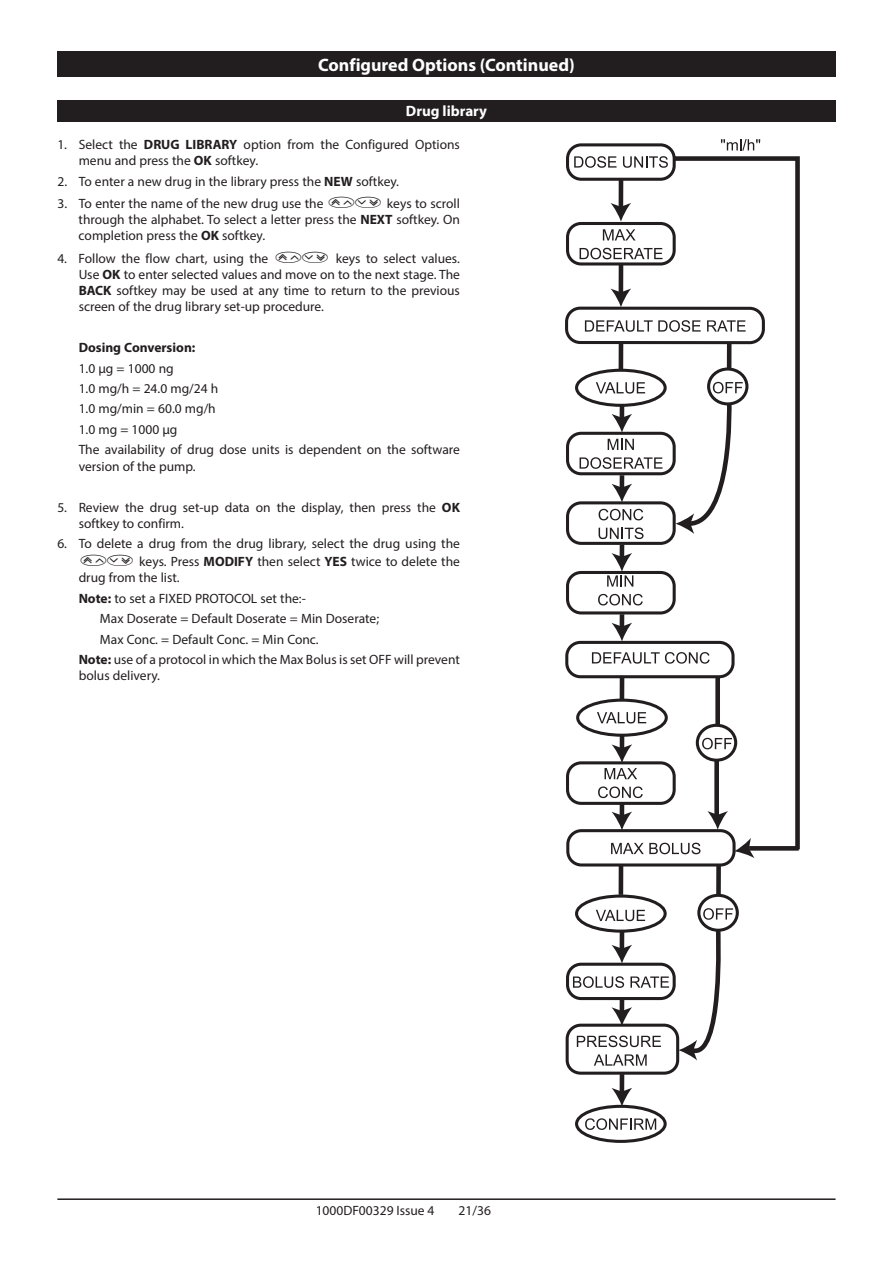
<style>
.page{position:relative;width:893px;height:1263px;background:#fff}
.page>*{position:absolute;margin:0;border:0;box-sizing:border-box;transform-origin:0 0}
.t1{font:700 18px "Myriad Pro";color:#fff}
.t2{font:700 15px "Myriad Pro";color:#fff}
.t3{font:13.5px/16.2px "Myriad Pro";color:#221e1f}
.t4{font:700 13.5px "Myriad Pro";color:#221e1f}
.s1{font-weight:700}
.s2{font-family:"SPASENA";font-size:15px}
</style>
<div class="page">
<hr style="left:57px;top:1198px;width:779px;height:2px;background:#221e1f">
<div style="left:57px;top:51px;width:779px;height:26px;background:#221e1f"></div>
<div style="left:57px;top:100px;width:779px;height:21px;background:#221e1f"></div>
<svg style="left:574px;top:156px;width:42px;height:12px"></svg>
<svg style="left:623px;top:156px;width:45px;height:12px"></svg>
<div style="left:566px;top:143px;width:110px;height:38px;border:3px solid #221e1f;border-radius:14px"></div>
<svg style="left:585px;top:320px;width:85px;height:12px"></svg>
<div style="left:565px;top:307px;width:200px;height:37px;border:3px solid #221e1f;border-radius:14px"></div>
<svg style="left:678px;top:926px;width:43px;height:135px"></svg>
<hr style="left:619px;top:264px;width:4px;height:30px;background:#221e1f">
<svg style="left:610px;top:288px;width:21px;height:19px"></svg>
<svg style="left:573px;top:976px;width:51px;height:12px"></svg>
<svg style="left:630px;top:976px;width:39px;height:12px"></svg>
<div style="left:566px;top:963px;width:110px;height:37px;border:3px solid #221e1f;border-radius:14px"></div>
<svg style="left:611px;top:843px;width:59px;height:11px"></svg>
<div style="left:566px;top:829px;width:170px;height:37px;border:3px solid #221e1f;border-radius:14px"></div>
<svg style="left:577px;top:1035px;width:84px;height:12px"></svg>
<svg style="left:594px;top:1054px;width:53px;height:12px"></svg>
<div style="left:566px;top:1024px;width:113px;height:51px;border:3px solid #221e1f;border-radius:14px"></div>
<svg style="left:608px;top:439px;width:26px;height:11px"></svg>
<svg style="left:580px;top:457px;width:82px;height:12px"></svg>
<div style="left:566px;top:432px;width:110px;height:43px;border:3px solid #221e1f;border-radius:14px"></div>
<svg style="left:603px;top:229px;width:32px;height:11px"></svg>
<svg style="left:580px;top:248px;width:82px;height:11px"></svg>
<div style="left:566px;top:222px;width:110px;height:43px;border:3px solid #221e1f;border-radius:14px"></div>
<svg style="left:599px;top:509px;width:44px;height:11px"></svg>
<svg style="left:599px;top:527px;width:44px;height:12px"></svg>
<div style="left:566px;top:501px;width:110px;height:44px;border:3px solid #221e1f;border-radius:14px"></div>
<svg style="left:598px;top:594px;width:45px;height:11px"></svg>
<div style="left:566px;top:761px;width:110px;height:44px;border:3px solid #221e1f;border-radius:14px"></div>
<svg style="left:598px;top:786px;width:45px;height:12px"></svg>
<div style="left:566px;top:571px;width:110px;height:43px;border:3px solid #221e1f;border-radius:14px"></div>
<hr style="left:619px;top:179px;width:4px;height:29px;background:#221e1f">
<svg style="left:610px;top:203px;width:21px;height:18px"></svg>
<div style="left:697px;top:894px;width:42px;height:38px;border:3px solid #221e1f;border-radius:50%"></div>
<svg style="left:703px;top:908px;width:30px;height:12px"></svg>
<div style="left:716px;top:866px;width:5px;height:29px;background:#221e1f"></div>
<hr style="left:619px;top:343px;width:4px;height:26px;background:#221e1f">
<hr style="left:620px;top:405px;width:4px;height:14px;background:#221e1f">
<svg style="left:611px;top:414px;width:21px;height:18px"></svg>
<hr style="left:620px;top:475px;width:4px;height:14px;background:#221e1f">
<svg style="left:611px;top:484px;width:21px;height:18px"></svg>
<hr style="left:620px;top:544px;width:4px;height:14px;background:#221e1f">
<svg style="left:607px;top:553px;width:26px;height:34px"></svg>
<hr style="left:620px;top:614px;width:4px;height:14px;background:#221e1f">
<svg style="left:611px;top:623px;width:21px;height:18px"></svg>
<hr style="left:620px;top:803px;width:4px;height:14px;background:#221e1f">
<svg style="left:611px;top:812px;width:21px;height:18px"></svg>
<hr style="left:620px;top:999px;width:4px;height:14px;background:#221e1f">
<svg style="left:611px;top:1007px;width:21px;height:19px"></svg>
<hr style="left:620px;top:931px;width:4px;height:19px;background:#221e1f">
<svg style="left:611px;top:945px;width:21px;height:18px"></svg>
<svg style="left:585px;top:1118px;width:71px;height:12px"></svg>
<hr style="left:620px;top:1074px;width:4px;height:19px;background:#221e1f">
<svg style="left:611px;top:1088px;width:21px;height:18px"></svg>
<div style="left:575px;top:369px;width:92px;height:38px;border:3px solid #221e1f;border-radius:50%"></div>
<svg style="left:596px;top:382px;width:49px;height:12px"></svg>
<hr style="left:619px;top:865px;width:4px;height:30px;background:#221e1f">
<div style="left:575px;top:894px;width:92px;height:39px;border:3px solid #221e1f;border-radius:50%"></div>
<div style="left:575px;top:1105px;width:92px;height:38px;border:3px solid #221e1f;border-radius:50%"></div>
<svg style="left:596px;top:910px;width:49px;height:11px"></svg>
<svg style="left:592px;top:652px;width:78px;height:12px"></svg>
<div style="left:565px;top:641px;width:170px;height:37px;border:3px solid #221e1f;border-radius:14px"></div>
<svg style="left:670px;top:154px;width:130px;height:700px"></svg>
<svg style="left:734px;top:838px;width:20px;height:20px"></svg>
<div style="left:749px;top:846px;width:50px;height:5px;background:#221e1f"></div>
<svg style="left:721px;top:139px;width:39px;height:12px"></svg>
<div style="left:576px;top:699px;width:92px;height:38px;border:3px solid #221e1f;border-radius:50%"></div>
<svg style="left:597px;top:712px;width:49px;height:11px"></svg>
<hr style="left:620px;top:676px;width:4px;height:24px;background:#221e1f">
<hr style="left:620px;top:736px;width:4px;height:14px;background:#221e1f">
<svg style="left:604px;top:744px;width:33px;height:35px"></svg>
<svg style="left:707px;top:811px;width:21px;height:19px"></svg>
<div style="left:714px;top:760px;width:5px;height:58px;background:#221e1f"></div>
<div style="left:715px;top:677px;width:5px;height:49px;background:#221e1f"></div>
<h1 class="t1" style="left:318px;top:58px;width:258px">Configured Options (Continued)</h1>
<p class="t2" style="left:406px;top:105px;width:83px">Drug library</p>
<p class="t3" style="left:79px;top:138px;width:383px;text-indent:-21px">1. Select the <span class="s1">DRUG LIBRARY</span> option from the Configured Options menu and press the <span class="s1">OK</span> softkey.</p>
<p class="t3" style="left:57px;top:174px;width:343px">2. To enter a new drug in the library press the <span class="s1">NEW</span> softkey.</p>
<p class="t3" style="left:79px;top:196px;width:383px;text-align:justify;text-indent:-21px">3. To enter the name of the new drug use the <span class="s2">f</span> keys to scroll through the alphabet. To select a letter press the <span class="s1">NEXT</span> softkey. On completion press the <span class="s1">OK</span> softkey.</p>
<p class="t3" style="left:79px;top:251px;width:383px;text-align:justify;text-indent:-21px">4. Follow the flow chart, using the <span class="s2">f</span> keys to select values.<br>Use <span class="s1">OK</span> to enter selected values and move on to the next stage. The <span class="s1">BACK</span> softkey may be used at any time to return to the previous screen of the drug library set-up procedure.</p>
<p class="t4" style="left:79px;top:342px;width:118px">Dosing Conversion:</p>
<p class="t3" style="left:79px;top:359px;width:383px;line-height:20.4px">1.0 µg = 1000 ng<br>1.0 mg/h = 24.0 mg/24 h<br>1.0 mg/min = 60.0 mg/h<br>1.0 mg = 1000 µg<br>The availability of drug dose units is dependent on the software</p>
<p class="t3" style="left:79px;top:459px;width:118px">version of the pump.</p>
<p class="t3" style="left:79px;top:500px;width:383px;text-indent:-21px">5. Review the drug set-up data on the display, then press the <span class="s1">OK </span>softkey to confirm.</p>
<p class="t3" style="left:57px;top:536px;width:404px;line-height:18px;text-align:right">6. To delete a drug from the drug library, select the drug using the <span class="s2">f</span> keys. Press <span class="s1">MODIFY</span> then select <span class="s1">YES</span> twice to delete the</p>
<p class="t3" style="left:79px;top:571px;width:102px">drug from the list.</p>
<p class="t3" style="left:79px;top:591px;width:229px"><span class="s1">Note:</span> to set a FIXED PROTOCOL set the:-</p>
<p class="t3" style="left:100px;top:612px;width:281px">Max Doserate = Default Doserate = Min Doserate;</p>
<p class="t3" style="left:100px;top:632px;width:220px">Max Conc. = Default Conc. = Min Conc.</p>
<p class="t3" style="left:79px;top:653px;width:383px"><span class="s1">Note:</span> use of a protocol in which the Max Bolus is set OFF will prevent</p>
<p class="t3" style="left:79px;top:669px;width:83px">bolus delivery.</p>
<p class="t3" style="left:316px;top:1202px;width:120px">1000DF00329 Issue 4</p>
<p class="t3" style="left:459px;top:1203px;width:34px">21/36</p>
</div>
